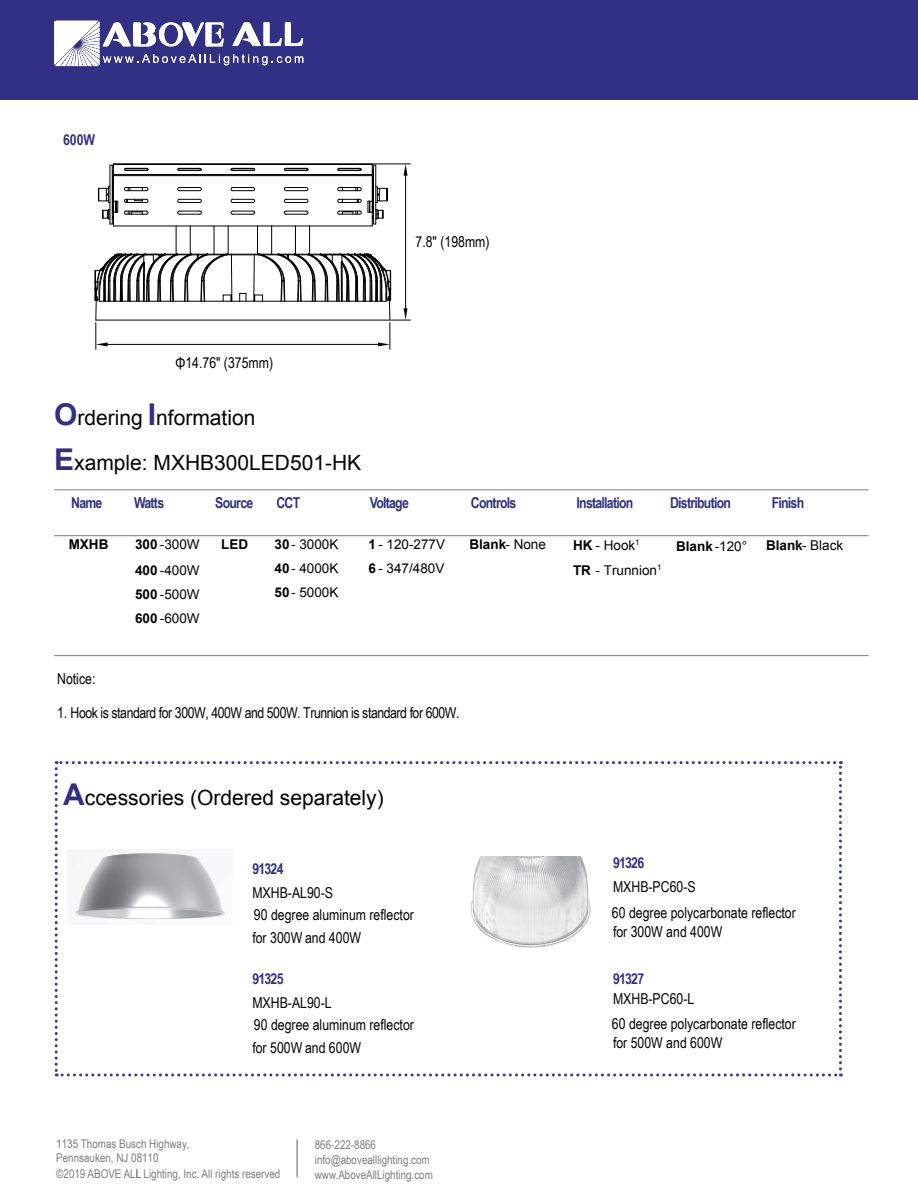
<style>
.page{position:relative;width:918px;height:1188px;background:#fff}
.page>*{position:absolute;margin:0;border:0;box-sizing:border-box;transform-origin:0 0}
.t1{font:21px/45px "Arial";color:#030303}
.t2{font:15px/18.8px "Arial Narrow";color:#030303}
.t3{font:700 15px "Arial Narrow";letter-spacing:-.05em;color:#323084}
.t4{font:15px "Arial Narrow";letter-spacing:-.03em;color:#030303}
.t5{font:13.5px/24px "Arial";color:#030303}
.t6{font:700 13.5px "Arial";color:#030303}
.t7{font:12px/14.4px "Arial Narrow";color:#7e7c80}
.s1{font-weight:700;font-size:30px;color:#323084}
.s2{font-weight:400}
.s3{font-weight:700}
</style>
<div class="page">
<div style="left:0;top:0;width:918px;height:100px;background:#323084"></div>
<svg style="left:54px;top:21px;width:249px;height:45px"></svg>
<hr style="left:54px;top:535px;width:815px;height:1px;background:#7e7c80">
<hr style="left:54px;top:655px;width:815px;height:1px;background:#7e7c80">
<hr style="left:54px;top:489px;width:815px;height:1px;background:#7e7c80">
<hr style="left:297px;top:1139px;width:1px;height:38px;background:#8e9097">
<svg style="left:94px;top:163px;width:316px;height:186px"></svg>
<svg style="left:55px;top:761px;width:787px;height:315px"></svg>
<img style="left:68px;top:850px;width:164px;height:75px">
<img style="left:469px;top:857px;width:123px;height:91px">
<p class="t3" style="left:63px;top:128px;width:34px">600W</p>
<p class="t2" style="left:175px;top:353px;width:99px">Φ14.76" (375mm)</p>
<h1 class="t1" style="left:54px;top:395px;width:309px"><span class="s1">O</span>rdering <span class="s1">I</span>nformation<br><span class="s1">E</span>xample: MXHB300LED501-HK</h1>
<p class="t2" style="left:416px;top:232px;width:76px">7.8" (198mm)</p>
<p class="t3" style="left:71px;top:492px;width:33px">Name</p>
<p class="t3" style="left:134px;top:492px;width:32px">Watts</p>
<p class="t3" style="left:215px;top:492px;width:40px">Source</p>
<p class="t3" style="left:276px;top:492px;width:25px">CCT</p>
<p class="t3" style="left:370px;top:492px;width:41px">Voltage</p>
<p class="t3" style="left:471px;top:492px;width:47px">Controls</p>
<p class="t3" style="left:577px;top:492px;width:58px">Installation</p>
<p class="t3" style="left:670px;top:492px;width:62px">Distribution</p>
<p class="t3" style="left:772px;top:492px;width:34px">Finish</p>
<p class="t6" style="left:469px;top:536px;width:78px">Blank <span class="s2">- None</span></p>
<p class="t5" style="left:573px;top:533px;width:90px;line-height:24.6px"><span class="s3">HK</span> - Hook<sup>1<br></sup><span class="s3">TR</span> - Trunnion<sup>1</sup></p>
<p class="t6" style="left:676px;top:537px;width:73px">Blank <span class="s2">-120°</span></p>
<p class="t5" style="left:766px;top:534px;width:79px"><span class="s3">Blank</span> - Black</p>
<p class="t6" style="left:221px;top:535px;width:28px">LED</p>
<p class="t5" style="left:275px;top:533px;width:65px;text-align:justify"><span class="s3">30</span> - 3000K <span class="s3">40</span> - 4000K <span class="s3">50</span> - 5000K</p>
<p class="t5" style="left:368px;top:533px;width:78px"><span class="s3">1</span> - 120-277V<br><span class="s3">6</span> - 347/480V</p>
<p class="t6" style="left:69px;top:536px;width:41px">MXHB</p>
<p class="t5" style="left:135px;top:532px;width:66px;line-height:25.3px"><span class="s3">300</span> -300W<br><span class="s3">400</span> -400W</p>
<p class="t5" style="left:135px;top:582px;width:66px"><span class="s3">500</span> -500W<br><span class="s3">600</span> -600W</p>
<p class="t2" style="left:57px;top:669px;width:40px">Notice:</p>
<p class="t4" style="left:57px;top:701px;width:404px">1. Hook is standard for 300W, 400W and 500W. Trunnion is standard for 600W.</p>
<h1 class="t1" style="left:63px;top:775px;width:322px"><span class="s1">A</span>ccessories (Ordered separately)</h1>
<p class="t3" style="left:613px;top:851px;width:33px">91326</p>
<p class="t2" style="left:613px;top:876px;width:84px">MXHB-PC60-S</p>
<p class="t3" style="left:252px;top:857px;width:33px">91324</p>
<p class="t2" style="left:252px;top:882px;width:82px">MXHB-AL90-S</p>
<p class="t2" style="left:252px;top:927px;width:110px">for 300W and 400W</p>
<p class="t2" style="left:254px;top:905px;width:161px">90 degree aluminum reflector</p>
<p class="t2" style="left:612px;top:903px;width:185px">60 degree polycarbonate reflector</p>
<p class="t2" style="left:613px;top:921px;width:111px">for 300W and 400W</p>
<p class="t3" style="left:252px;top:967px;width:33px">91325</p>
<p class="t3" style="left:613px;top:967px;width:33px">91327</p>
<p class="t2" style="left:252px;top:992px;width:81px">MXHB-AL90-L</p>
<p class="t2" style="left:252px;top:1037px;width:110px">for 500W and 600W</p>
<p class="t2" style="left:613px;top:988px;width:83px">MXHB-PC60-L</p>
<p class="t2" style="left:612px;top:1014px;width:185px">60 degree polycarbonate reflector for 500W and 600W</p>
<p class="t2" style="left:254px;top:1015px;width:161px">90 degree aluminum reflector</p>
<p class="t7" style="left:56px;top:1136px;width:135px">1135 Thomas Busch Highway,<br>Pennsauken, NJ 08110</p>
<p class="t7" style="left:56px;top:1166px;width:226px">©2019 ABOVE AL Lighting, Inc. All rights reserved</p>
<p class="t7" style="left:315px;top:1137px;width:116px;line-height:15px">866-222-8866 info@abovealllighting.com</p>
<p class="t7" style="left:136px;top:1166px;width:7px">L</p>
<p class="t7" style="left:315px;top:1167px;width:120px">www.AboveAllLighting.com</p>
</div>
